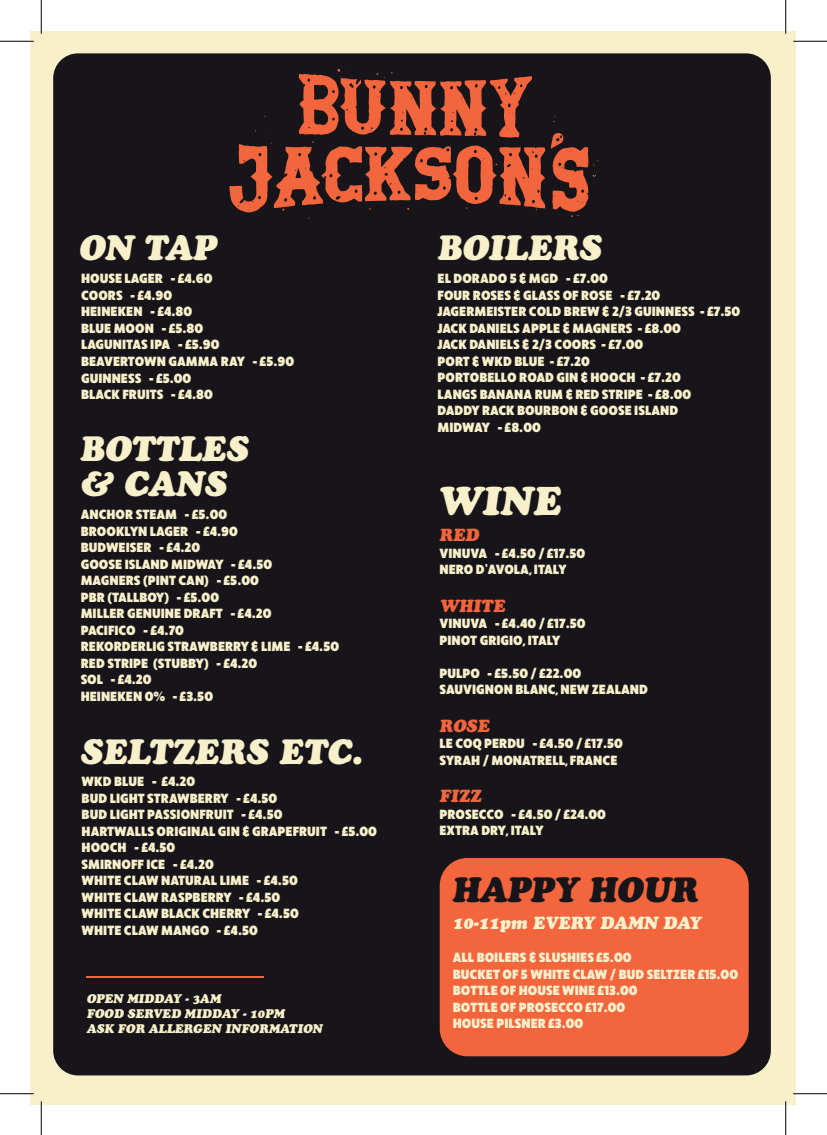
<style>
.page{position:relative;width:827px;height:1135px;background:#fff}
.page>*{position:absolute;margin:0;border:0;box-sizing:border-box;transform-origin:0 0}
.t1{font:italic 40px "Cooper Black Std";color:#f7f0cb}
.t2{font:italic 35px/35px "Cooper Black Std";color:#f7f0cb}
.t3{font:italic 35px "Cooper Black Std";color:#18151a}
.t4{font:italic 17.5px "Cooper Black Std";color:#f7f0cb}
.t5{font:italic 17.5px "Cooper Black Std";color:#f2653d}
.t6{font:900 13.75px/16.5px "Ruck Sack";color:#f7f0cb}
.t7{font:italic 12.5px/15px "Cooper Black Std";color:#f7f0cb}
</style>
<div class="page">
<div style="left:31px;top:31px;width:765px;height:1073px;background:#f7f0cb"></div>
<div style="left:53px;top:53px;width:717px;height:1022px;background:#18151a;border-radius:25px"></div>
<div style="left:440px;top:858px;width:308px;height:198px;background:#f2653d;border-radius:28px"></div>
<hr style="left:86px;top:976px;width:178px;height:2px;background:#f2653d">
<svg style="left:229px;top:69px;width:369px;height:150px"></svg>
<hr style="left:0;top:40px;width:34px;height:2px;background:#fff">
<hr style="left:793px;top:40px;width:34px;height:2px;background:#fff">
<hr style="left:40px;top:0;width:2px;height:34px;background:#fff">
<hr style="left:40px;top:1101px;width:2px;height:34px;background:#fff">
<hr style="left:0;top:41px;width:34px;height:1px;background:#000">
<hr style="left:793px;top:41px;width:34px;height:1px;background:#000">
<hr style="left:0;top:1093px;width:34px;height:1px;background:#000">
<hr style="left:793px;top:1093px;width:34px;height:1px;background:#000">
<hr style="left:41px;top:0;width:1px;height:34px;background:#000">
<hr style="left:41px;top:1101px;width:1px;height:34px;background:#000">
<hr style="left:785px;top:0;width:1px;height:34px;background:#000">
<hr style="left:785px;top:1101px;width:1px;height:34px;background:#000">
<h2 class="t2" style="left:79px;top:230px;width:139px">ON TAP</h2>
<p class="t6" style="left:81px;top:270px;width:214px">HOUSE LAGER - £4.60<br>COORS - £4.90<br>HEINEKEN - £4.80<br>BLUE MOON - £5.80<br>LAGUNITAS IPA - £5.90<br>BEAVERTOWN GAMMA RAY - £5.90<br>GUINNESS - £5.00<br>BLACK FRUITS - £4.80</p>
<h2 class="t2" style="left:80px;top:431px;width:170px">BOTTLES &amp; CANS</h2>
<p class="t6" style="left:81px;top:505px;width:260px">ANCHOR STEAM - £5.00<br>BROOKLYN LAGER - £4.90<br>BUDWEISER - £4.20<br>GOOSE ISLAND MIDWAY - £4.50<br>MAGNERS (PINT CAN) - £5.00<br>PBR (TALLBOY) - £5.00<br>MILLER GENUINE DRAFT - £4.20<br>PACIFICO - £4.70<br>REKORDERLIG STRAWBERRY &amp; LIME - £4.50<br>RED STRIPE (STUBBY) - £4.20<br>SOL - £4.20<br>HEINEKEN 0% - £3.50</p>
<h2 class="t2" style="left:80px;top:734px;width:283px">SELTZERS ETC.</h2>
<p class="t6" style="left:82px;top:772px;width:297px">WKD BLUE - £4.20<br>BUD LIGHT STRAWBERRY - £4.50<br>BUD LIGHT PASSIONFRUIT - £4.50<br>HARTWALLS ORIGINAL GIN &amp; GRAPEFRUIT - £5.00<br>HOOCH - £4.50<br>SMIRNOFF ICE - £4.20<br>WHITE CLAW NATURAL LIME - £4.50<br>WHITE CLAW RASPBERRY - £4.50<br>WHITE CLAW BLACK CHERRY - £4.50<br>WHITE CLAW MANGO - £4.50</p>
<p class="t7" style="left:87px;top:991px;width:237px">OPEN MIDDAY - 3AM<br>FOOD SERVED MIDDAY - 10PM<br>ASK FOR ALLERGEN INFORMATION</p>
<h2 class="t2" style="left:437px;top:230px;width:166px">BOILERS</h2>
<p class="t6" style="left:437px;top:269px;width:304px">EL DORADO 5 &amp; MGD - £7.00<br>FOUR ROSES &amp; GLASS OF ROSE - £7.20<br>JAGERMEISTER COLD BREW &amp; 2/3 GUINNESS - £7.50<br>JACK DANIELS APPLE &amp; MAGNERS - £8.00<br>JACK DANIELS &amp; 2/3 COORS - £7.00<br>PORT &amp; WKD BLUE - £7.20<br>PORTOBELLO ROAD GIN &amp; HOOCH - £7.20<br>LANGS BANANA RUM &amp; RED STRIPE - £8.00<br>DADDY RACK BOURBON &amp; GOOSE ISLAND<br>MIDWAY - £8.00</p>
<h1 class="t1" style="left:437px;top:476px;width:125px">WINE</h1>
<p class="t5" style="left:439px;top:524px;width:41px">RED</p>
<p class="t6" style="left:439px;top:544px;width:147px">VINUVA - £4.50 / £17.50<br>NERO D’AVOLA, ITALY</p>
<p class="t5" style="left:439px;top:595px;width:67px">WHITE</p>
<p class="t6" style="left:439px;top:614px;width:148px">VINUVA - £4.40 / £17.50<br>PINOT GRIGIO, ITALY</p>
<p class="t6" style="left:439px;top:664px;width:210px">PULPO - £5.50 / £22.00<br>SAUVIGNON BLANC, NEW ZEALAND</p>
<p class="t5" style="left:439px;top:715px;width:52px">ROSE</p>
<p class="t6" style="left:439px;top:734px;width:185px">LE COQ PERDU - £4.50 / £17.50<br>SYRAH / MONATRELL, FRANCE</p>
<p class="t5" style="left:439px;top:785px;width:43px">FIZZ</p>
<p class="t6" style="left:439px;top:805px;width:168px">PROSECCO - £4.50 / £24.00<br>EXTRA DRY, ITALY</p>
<h2 class="t3" style="left:452px;top:868px;width:247px">HAPPY HOUR</h2>
<p class="t4" style="left:453px;top:912px;width:250px">10-11pm EVERY DAMN DAY</p>
<p class="t6" style="left:453px;top:948px;width:287px">ALL BOILERS &amp; SLUSHIES £5.00<br>BUCKET OF 5 WHITE CLAW / BUD SELTZER £15.00<br>BOTTLE OF HOUSE WINE £13.00<br>BOTTLE OF PROSECCO £17.00<br>HOUSE PILSNER £3.00</p>
</div>
